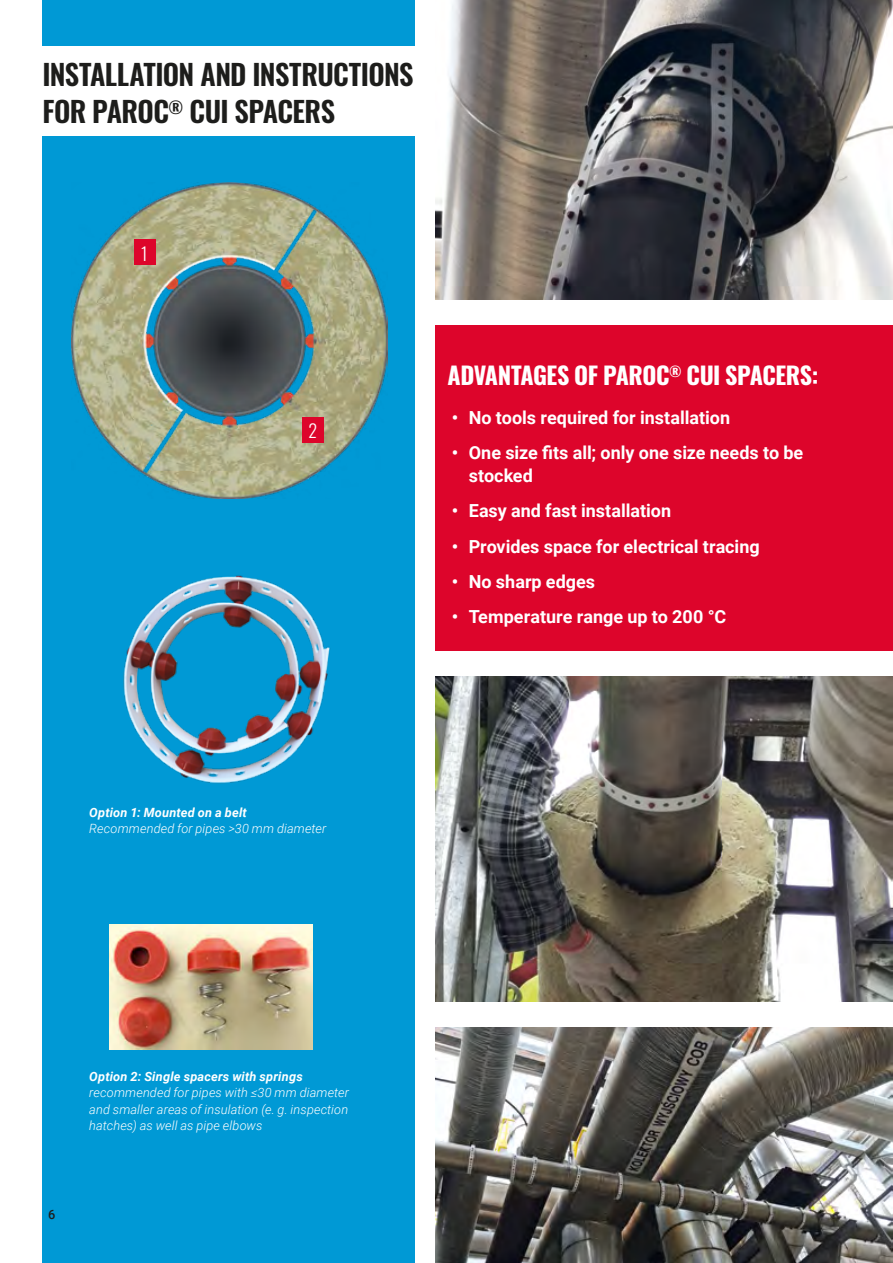
<style>
.page{position:relative;width:893px;height:1263px;background:#fff}
.page>*{position:absolute;margin:0;border:0;box-sizing:border-box;transform-origin:0 0}
.t1{font:600 28.5px/37.5px "Oswald";letter-spacing:-.025em;color:#1d1d1b}
.t2{font:700 24px "Oswald";letter-spacing:-.02em;color:#fff}
.t3{font:700 18px/22.5px "Roboto";color:#fff}
.t4{font:300 18px "Oswald";color:#fff}
.t5{font:italic 300 12.75px/16.5px "Roboto";letter-spacing:.01em;color:#fff;text-align:justify}
.t6{font:italic 700 12.75px "Roboto";letter-spacing:.015em;color:#fff}
.t7{font:500 12.75px "Roboto";color:#1d1d1b}
</style>
<div class="page">
<div style="left:43px;top:136px;width:372px;height:1127px;background:#0099d5"></div>
<div style="left:43px;top:0;width:372px;height:45px;background:#0099d5"></div>
<img style="left:110px;top:924px;width:203px;height:126px">
<img style="left:71px;top:182px;width:316px;height:316px">
<div style="left:302px;top:417px;width:21px;height:25px;background:#dd052b"></div>
<div style="left:134px;top:239px;width:21px;height:26px;background:#dd052b"></div>
<img style="left:123px;top:575px;width:207px;height:209px">
<img style="left:436px;top:0;width:457px;height:300px">
<img style="left:436px;top:676px;width:457px;height:325px">
<img style="left:436px;top:1027px;width:457px;height:236px">
<div style="left:436px;top:325px;width:457px;height:326px;background:#dd052b"></div>
<h1 class="t1" style="left:42px;top:57px;width:373px">INSTALLATION AND INSTRUCTIONS<br>FOR PAROC<sup>®</sup> CUI SPACERS</h1>
<p class="t4" style="left:141px;top:238px;width:8px">1</p>
<p class="t4" style="left:308px;top:415px;width:10px">2</p>
<h2 class="t2" style="left:447px;top:362px;width:372px">ADVANTAGES OF PAROC<sup>®</sup> CUI SPACERS:</h2>
<p class="t3" style="left:452px;top:406px;width:280px">• No tools required for installation</p>
<p class="t3" style="left:469px;top:441px;width:336px;text-indent:-17px">• One size fits all; only one size needs to be stocked</p>
<p class="t3" style="left:452px;top:499px;width:221px">• Easy and fast installation</p>
<p class="t3" style="left:452px;top:534px;width:310px">• Provides space for electrical tracing</p>
<p class="t3" style="left:452px;top:569px;width:145px">• No sharp edges</p>
<p class="t3" style="left:452px;top:605px;width:276px">• Temperature range up to 200 °C</p>
<p class="t6" style="left:89px;top:803px;width:159px">Option 1: Mounted on a belt</p>
<p class="t5" style="left:89px;top:820px;width:239px">Recommended for pipes &gt;30 mm diameter</p>
<p class="t7" style="left:48px;top:1205px;width:9px">6</p>
<p class="t6" style="left:89px;top:1067px;width:215px">Option 2: Single spacers with springs</p>
<p class="t5" style="left:89px;top:1084px;width:261px">recommended for pipes with ≤30 mm diameter and smaller areas of insulation (e. g. inspection hatches) as well as pipe elbows</p>
</div>
